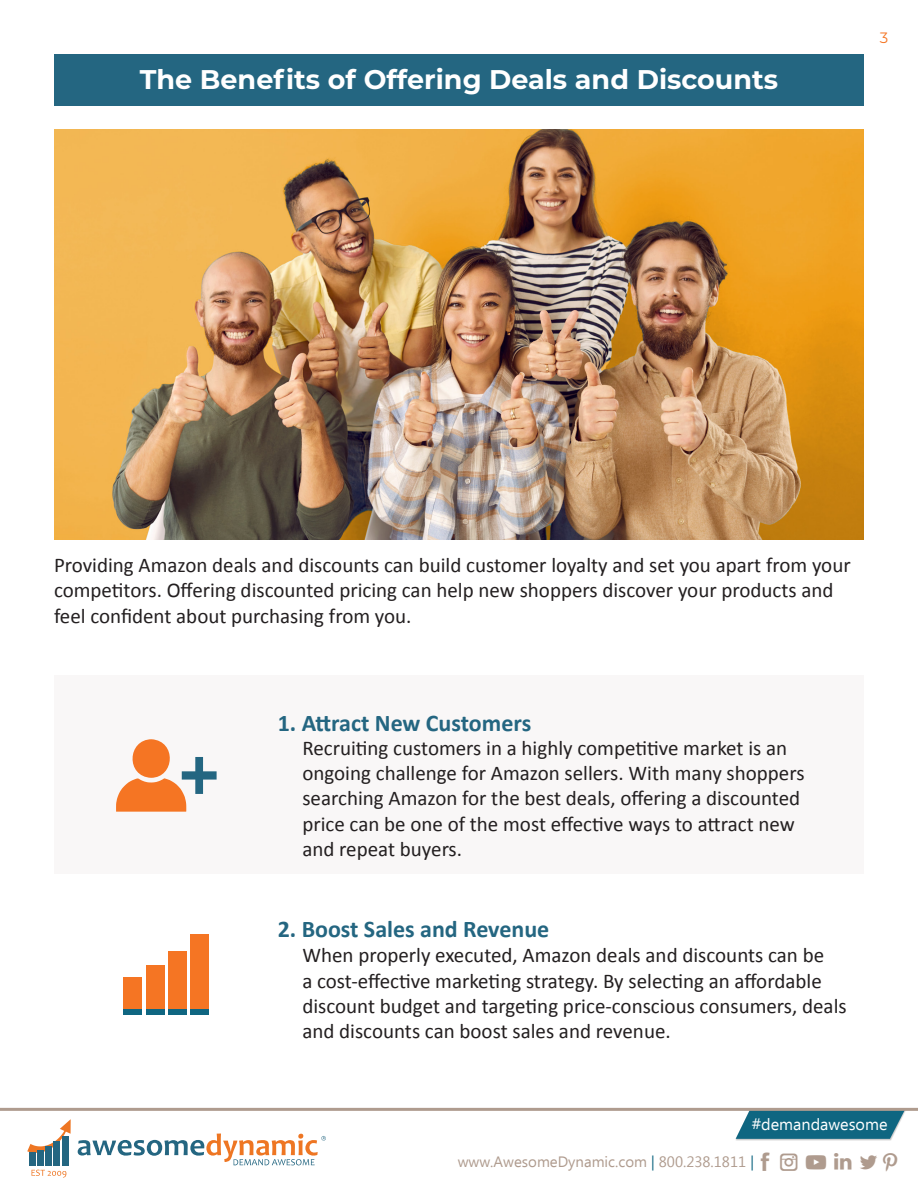
<style>
.page{position:relative;width:918px;height:1188px;background:#fff}
.page>*{position:absolute;margin:0;border:0;box-sizing:border-box;transform-origin:0 0}
.t1{font:700 27px "Montserrat";color:#fff}
.Paragraph_Style_1{font:700 24px "Calibri";color:#246681}
.Paragraph_Style_1-2{font:21px/25.2px "Calibri";color:#231f20}
.t2{font:21px "Sosa";color:#af9b8e}
.t3{font:16.2px "Ebrima";color:#fff}
.t4{font:15px "Ebrima";color:#af9b8e}
.t5{font:15px "Montserrat";color:#f57523}
.s1{color:#0f6681}
</style>
<div class="page">
<svg style="left:78px;top:1134px;width:248px;height:31px"></svg>
<svg style="left:27px;top:1119px;width:44px;height:34px"></svg>
<div style="left:29px;top:1153px;width:7px;height:13px;background:#246681"></div>
<div style="left:37px;top:1150px;width:7px;height:16px;background:#246681"></div>
<div style="left:46px;top:1146px;width:6px;height:20px;background:#246681"></div>
<div style="left:54px;top:1142px;width:6px;height:24px;background:#246681"></div>
<div style="left:62px;top:1136px;width:7px;height:30px;background:#246681"></div>
<svg style="left:31px;top:1170px;width:35px;height:7px"></svg>
<div style="left:736px;top:1110px;width:170px;height:30px;background:#231f20;opacity:.25"></div>
<svg style="left:736px;top:1111px;width:169px;height:28px;background:#23728b"></svg>
<hr style="left:0;top:1108px;width:918px;height:3px;background:#af9b8e">
<div style="left:54px;top:675px;width:810px;height:198px;background:#f9f7f7"></div>
<div style="left:54px;top:54px;width:810px;height:52px;background:#246681"></div>
<img style="left:54px;top:130px;width:810px;height:410px">
<svg style="left:116px;top:739px;width:101px;height:73px"></svg>
<div style="left:124px;top:977px;width:18px;height:32px;background:#f57523"></div>
<div style="left:146px;top:965px;width:18px;height:44px;background:#f57523"></div>
<div style="left:168px;top:951px;width:19px;height:58px;background:#f57523"></div>
<div style="left:191px;top:934px;width:18px;height:75px;background:#f57523"></div>
<div style="left:124px;top:1009px;width:18px;height:6px;background:#0f6681"></div>
<div style="left:146px;top:1009px;width:18px;height:6px;background:#0f6681"></div>
<div style="left:168px;top:1009px;width:19px;height:6px;background:#0f6681"></div>
<div style="left:191px;top:1009px;width:18px;height:6px;background:#0f6681"></div>
<p class="t1" style="left:140px;top:60px;width:640px">The Benefits of Offering Deals and Discounts</p>
<p class="t5" style="left:880px;top:27px;width:10px">3</p>
<p class="Paragraph_Style_1-2" style="left:54px;top:552px;width:798px">Providing Amazon deals and discounts can build customer loyalty and set you apart from your competitors. Offering discounted pricing can help new shoppers discover your products and feel confident about purchasing from you.</p>
<p class="Paragraph_Style_1" style="left:278px;top:706px;width:255px">1. Attract New Customers</p>
<p class="Paragraph_Style_1-2" style="left:302px;top:735px;width:486px">Recruiting customers in a highly competitive market is an</p>
<p class="Paragraph_Style_1-2" style="left:302px;top:760px;width:504px">ongoing challenge for Amazon sellers. With many shoppers searching Amazon for the best deals, offering a discounted</p>
<p class="Paragraph_Style_1-2" style="left:302px;top:810px;width:494px">price can be one of the most effective ways to attract new</p>
<p class="Paragraph_Style_1-2" style="left:302px;top:836px;width:161px">and repeat buyers.</p>
<p class="Paragraph_Style_1" style="left:278px;top:912px;width:273px">2. Boost Sales and Revenue</p>
<p class="Paragraph_Style_1-2" style="left:302px;top:942px;width:546px">When properly executed, Amazon deals and discounts can be<br>a cost-effective marketing strategy. By selecting an affordable discount budget and targeting price-conscious consumers, deals and discounts can boost sales and revenue.</p>
<p class="t3" style="left:752px;top:1112px;width:137px">#demandawesome</p>
<p class="t2" style="left:755px;top:1152px;width:23px">v</p>
<p class="t4" style="left:458px;top:1151px;width:298px">www.AwesomeDynamic.com <span class="s1">|</span> 800.238.1811 <span class="s1">|</span></p>
</div>
